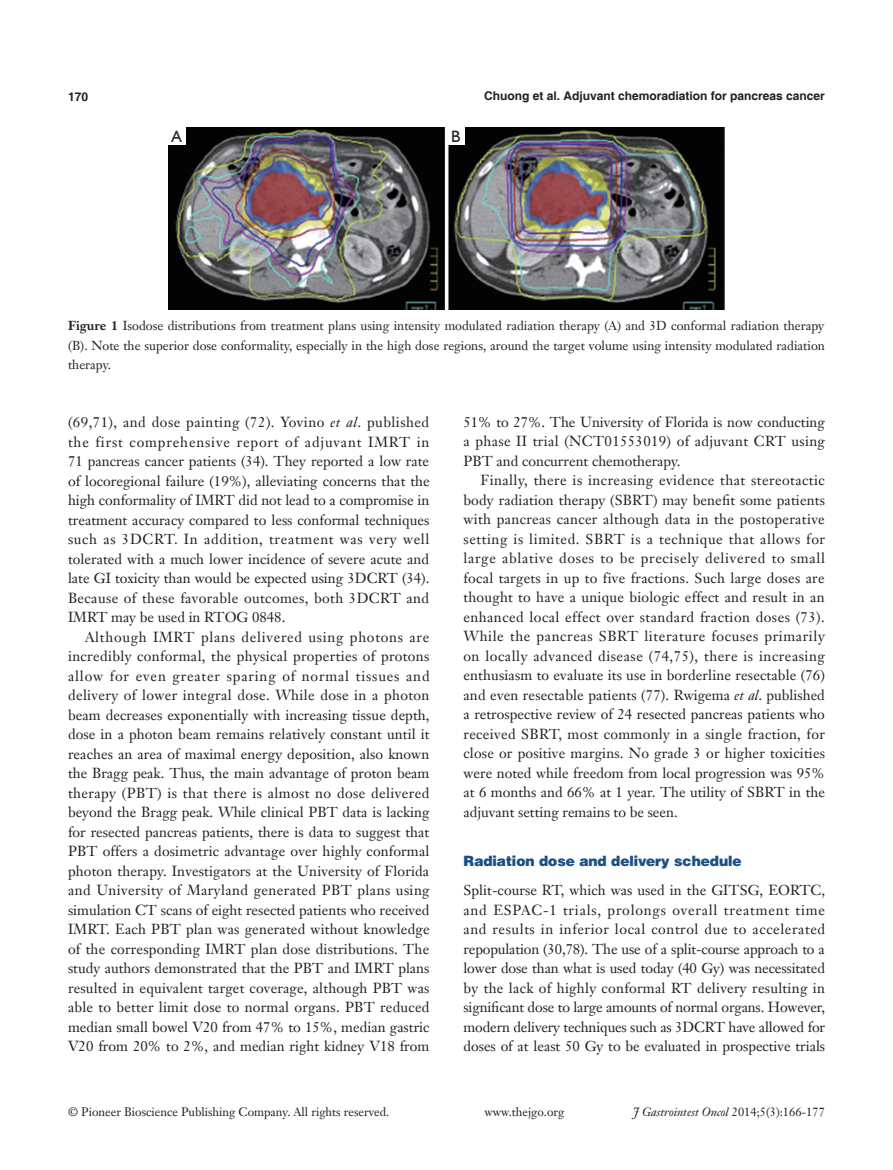
<style>
.page{position:relative;width:893px;height:1170px;background:#fff}
.page>*{position:absolute;margin:0;border:0;box-sizing:border-box;transform-origin:0 0}
.t1{font:16.5px "Humanist 521 BT";color:#231f20}
.t2{font:14.25px/19.5px "Janson Text LT";color:#231f20;text-align:justify}
.t3{font:900 14.25px "Helvetica";color:#1c5085}
.t4{font:12.75px/19.5px "Janson Text LT";color:#231f20;text-align:justify}
.t5{font:12px "Janson Text LT";color:#231f20}
.t6{font:700 12px "Helvetica";color:#231f20}
.t7{font:italic 12px "Janson Text LT";color:#231f20}
.s1{font-weight:700}
.s2{font-style:italic}
.s3{font-style:normal}
</style>
<div class="page">
<img style="left:168px;top:128px;width:557px;height:181px">
<div style="left:168px;top:128px;width:17px;height:17px;background:#fff"></div>
<div style="left:447px;top:128px;width:17px;height:17px;background:#fff"></div>
<p class="t6" style="left:68px;top:89px;width:22px">170</p>
<p class="t6" style="left:484px;top:88px;width:342px">Chuong et al. Adjuvant chemoradiation for pancreas cancer</p>
<p class="t1" style="left:171px;top:126px;width:12px">A</p>
<p class="t1" style="left:451px;top:126px;width:11px">B</p>
<p class="t4" style="left:68px;top:316px;width:758px"><span class="s1">Figure 1</span> Isodose distributions from treatment plans using intensity modulated radiation therapy (A) and 3D conformal radiation therapy (B). Note the superior dose conformality, especially in the high dose regions, around the target volume using intensity modulated radiation therapy.</p>
<p class="t2" style="left:68px;top:412px;width:363px">(69,71), and dose painting (72). Yovino <span class="s2">et al</span>. published the first comprehensive report of adjuvant IMRT in 71 pancreas cancer patients (34). They reported a low rate of locoregional failure (19%), alleviating concerns that the high conformality of IMRT did not lead to a compromise in treatment accuracy compared to less conformal techniques such as 3DCRT. In addition, treatment was very well tolerated with a much lower incidence of severe acute and late GI toxicity than would be expected using 3DCRT (34).<br>Because of these favorable outcomes, both 3DCRT and IMRT may be used in RTOG 0848.</p>
<p class="t2" style="left:68px;top:626px;width:363px;text-indent:17px">Although IMRT plans delivered using photons are incredibly conformal, the physical properties of protons allow for even greater sparing of normal tissues and delivery of lower integral dose. While dose in a photon beam decreases exponentially with increasing tissue depth, dose in a photon beam remains relatively constant until it reaches an area of maximal energy deposition, also known the Bragg peak. Thus, the main advantage of proton beam therapy (PBT) is that there is almost no dose delivered beyond the Bragg peak. While clinical PBT data is lacking for resected pancreas patients, there is data to suggest that PBT offers a dosimetric advantage over highly conformal photon therapy. Investigators at the University of Florida and University of Maryland generated PBT plans using simulation CT scans of eight resected patients who received IMRT. Each PBT plan was generated without knowledge of the corresponding IMRT plan dose distributions. The study authors demonstrated that the PBT and IMRT plans resulted in equivalent target coverage, although PBT was able to better limit dose to normal organs. PBT reduced median small bowel V20 from 47% to 15%, median gastric V20 from 20% to 2%, and median right kidney V18 from</p>
<p class="t2" style="left:463px;top:412px;width:363px">51% to 27%. The University of Florida is now conducting a phase II trial (NCT01553019) of adjuvant CRT using PBT and concurrent chemotherapy.</p>
<p class="t2" style="left:463px;top:470px;width:363px;text-indent:17px">Finally, there is increasing evidence that stereotactic body radiation therapy (SBRT) may benefit some patients with pancreas cancer although data in the postoperative setting is limited. SBRT is a technique that allows for large ablative doses to be precisely delivered to small focal targets in up to five fractions. Such large doses are thought to have a unique biologic effect and result in an enhanced local effect over standard fraction doses (73).<br>While the pancreas SBRT literature focuses primarily on locally advanced disease (74,75), there is increasing enthusiasm to evaluate its use in borderline resectable (76) and even resectable patients (77). Rwigema <span class="s2">et al</span>. published a retrospective review of 24 resected pancreas patients who received SBRT, most commonly in a single fraction, for close or positive margins. No grade 3 or higher toxicities were noted while freedom from local progression was 95% at 6 months and 66% at 1 year. The utility of SBRT in the adjuvant setting remains to be seen.</p>
<p class="t3" style="left:463px;top:851px;width:280px">Radiation dose and delivery schedule</p>
<p class="t2" style="left:463px;top:880px;width:363px">Split-course RT, which was used in the GITSG, EORTC, and ESPAC-1 trials, prolongs overall treatment time and results in inferior local control due to accelerated repopulation (30,78). The use of a split-course approach to a lower dose than what is used today (40 Gy) was necessitated by the lack of highly conformal RT delivery resulting in significant dose to large amounts of normal organs. However, modern delivery techniques such as 3DCRT have allowed for doses of at least 50 Gy to be evaluated in prospective trials</p>
<p class="t5" style="left:68px;top:1104px;width:323px">© Pioneer Bioscience Publishing Company. All rights reserved.</p>
<p class="t5" style="left:484px;top:1104px;width:81px">www.thejgo.org</p>
<p class="t7" style="left:633px;top:1104px;width:193px">J Gastrointest Oncol <span class="s3">2014;5(3):166-177</span></p>
</div>
